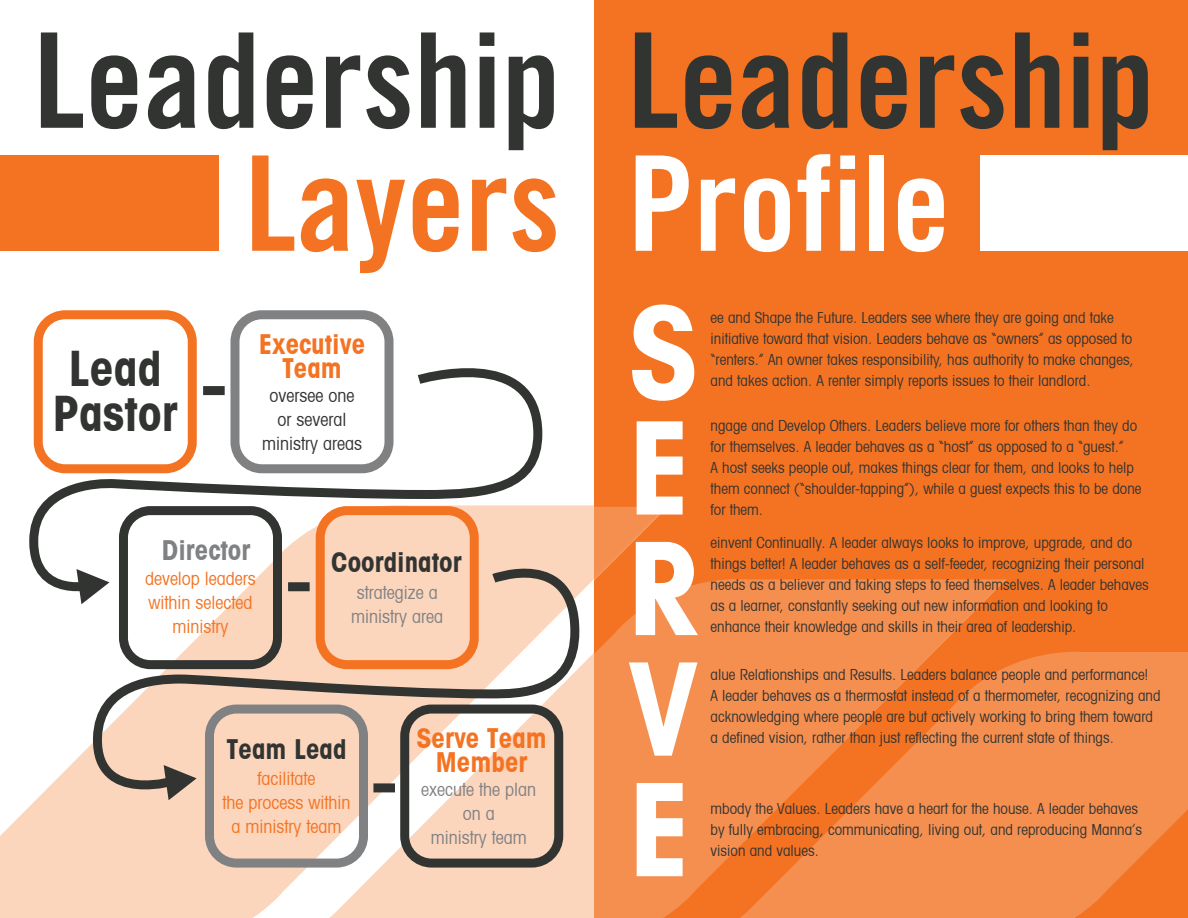
<style>
.page{position:relative;width:1188px;height:918px;background:#fff}
.page>*{position:absolute;margin:0;border:0;box-sizing:border-box;transform-origin:0 0}
.t1{font:132px "Trade Gothic Bold Cond Twenty";color:#323432}
.t2{font:132px "Trade Gothic Bold Cond Twenty";color:#fff}
.t3{font:132px "Trade Gothic Bold Cond Twenty";color:#f47323}
.t4{font:700 condensed 127.5px "Trendex Condensed S Si";color:#fff}
.t5{font:700 condensed 48px "Trendex Condensed S Si";color:#323432}
.t6{font:700 condensed 27px/24px "Trendex Condensed S Si";color:#f47323;text-align:center}
.t7{font:700 condensed 27px "Trendex Condensed S Si";color:#323432}
.t8{font:700 condensed 27px "Trendex Condensed S Si";color:#808183}
.t9{font:18px/24px "Trendex Condensed S Si Condensed";color:#f47323;text-align:center}
.t10{font:18px/24px "Trendex Condensed S Si Condensed";color:#808183;text-align:center}
.t11{font:18px "Trendex Condensed S Si Condensed";color:#323432}
.t12{font:15px/21px "Trendex Condensed S Si Condensed";color:#323432}
</style>
<div class="page">
<div style="left:594px;top:0;width:594px;height:918px;background:#f47323"></div>
<svg style="left:0;top:505px;width:667px;height:413px;fill:#fbd5bc"></svg>
<svg style="left:254px;top:578px;width:752px;height:340px;fill:#f58f50"></svg>
<svg style="left:666px;top:651px;width:522px;height:267px;fill:#f58f50"></svg>
<div style="left:34px;top:310px;width:163px;height:163px;border:9px solid #f47323;border-radius:27px"></div>
<div style="left:400px;top:705px;width:163px;height:163px;border:9px solid #323432;border-radius:27px"></div>
<div style="left:230px;top:310px;width:164px;height:163px;border:9px solid #808183;border-radius:27px"></div>
<div style="left:205px;top:705px;width:163px;height:163px;border:9px solid #808183;border-radius:27px"></div>
<svg style="left:25px;top:344px;width:522px;height:257px"></svg>
<svg style="left:86px;top:549px;width:498px;height:266px"></svg>
<svg style="left:164px;top:765px;width:33px;height:35px"></svg>
<svg style="left:76px;top:569px;width:33px;height:35px"></svg>
<div style="left:203px;top:386px;width:22px;height:9px;background:#323432"></div>
<div style="left:288px;top:582px;width:22px;height:9px;background:#323432"></div>
<div style="left:373px;top:783px;width:22px;height:9px;background:#323432"></div>
<div style="left:0;top:155px;width:218px;height:96px;background:#f47323"></div>
<div style="left:981px;top:155px;width:207px;height:96px;background:#fff"></div>
<p class="t1" style="left:34px;top:1px;width:528px">Leadership</p>
<p class="t3" style="left:245px;top:124px;width:317px">Layers</p>
<p class="t5" style="left:69px;top:337px;width:95px">Lead</p>
<p class="t5" style="left:53px;top:382px;width:127px">Pastor</p>
<p class="t6" style="left:259px;top:331px;width:108px">Executive<br>Team</p>
<p class="t11" style="left:270px;top:384px;width:86px">oversee one</p>
<p class="t11" style="left:278px;top:408px;width:70px">or several</p>
<p class="t11" style="left:262px;top:432px;width:101px">ministry areas</p>
<p class="t8" style="left:162px;top:533px;width:90px">Director</p>
<p class="t9" style="left:145px;top:566px;width:112px">develop leaders within selected ministry</p>
<p class="t7" style="left:331px;top:545px;width:132px">Coordinator</p>
<p class="t10" style="left:357px;top:580px;width:82px">strategize a</p>
<p class="t10" style="left:351px;top:604px;width:93px">ministry area</p>
<p class="t7" style="left:227px;top:732px;width:121px">Team Lead</p>
<p class="t9" style="left:258px;top:767px;width:59px">facilitate</p>
<p class="t9" style="left:223px;top:791px;width:129px">the process within a ministry team</p>
<p class="t6" style="left:417px;top:726px;width:132px">Serve Team</p>
<p class="t6" style="left:436px;top:750px;width:93px">Member</p>
<p class="t10" style="left:421px;top:777px;width:116px">execute the plan on a</p>
<p class="t10" style="left:431px;top:825px;width:97px">ministry team</p>
<p class="t1" style="left:628px;top:1px;width:528px">Leadership</p>
<p class="t2" style="left:628px;top:124px;width:324px">Profile</p>
<p class="t4" style="left:628px;top:270px;width:72px">S</p>
<p class="t4" style="left:628px;top:386px;width:65px">E</p>
<p class="t4" style="left:628px;top:506px;width:72px">R</p>
<p class="t4" style="left:628px;top:627px;width:72px">V</p>
<p class="t4" style="left:628px;top:747px;width:65px">E</p>
<p class="t12" style="left:711px;top:307px;width:425px">ee and Shape the Future. Leaders see where they are going and take initiative toward that vision. Leaders behave as “owners” as opposed to “renters.” An owner takes responsibility, has authority to make changes, and takes action. A renter simply reports issues to their landlord.</p>
<p class="t12" style="left:711px;top:415px;width:432px">ngage and Develop Others. Leaders believe more for others than they do for themselves. A leader behaves as a “host” as opposed to a “guest.”<br>A host seeks people out, makes things clear for them, and looks to help them connect (“shoulder-tapping”), while a guest expects this to be done for them.</p>
<p class="t12" style="left:711px;top:532px;width:440px">einvent Continually. A leader always looks to improve, upgrade, and do things better! A leader behaves as a self-feeder, recognizing their personal needs as a believer and taking steps to feed themselves. A leader behaves as a learner, constantly seeking out new information and looking to</p>
<p class="t12" style="left:711px;top:616px;width:367px">enhance their knowledge and skills in their area of leadership.</p>
<p class="t12" style="left:711px;top:664px;width:439px">alue Relationships and Results. Leaders balance people and performance!</p>
<p class="t12" style="left:711px;top:685px;width:451px">A leader behaves as a thermostat instead of a thermometer, recognizing and acknowledging where people are but actively working to bring them toward a defined vision, rather than just reflecting the current state of things.</p>
<p class="t12" style="left:711px;top:798px;width:433px">mbody the Values. Leaders have a heart for the house. A leader behaves by fully embracing, communicating, living out, and reproducing Manna’s vision and values.</p>
</div>
